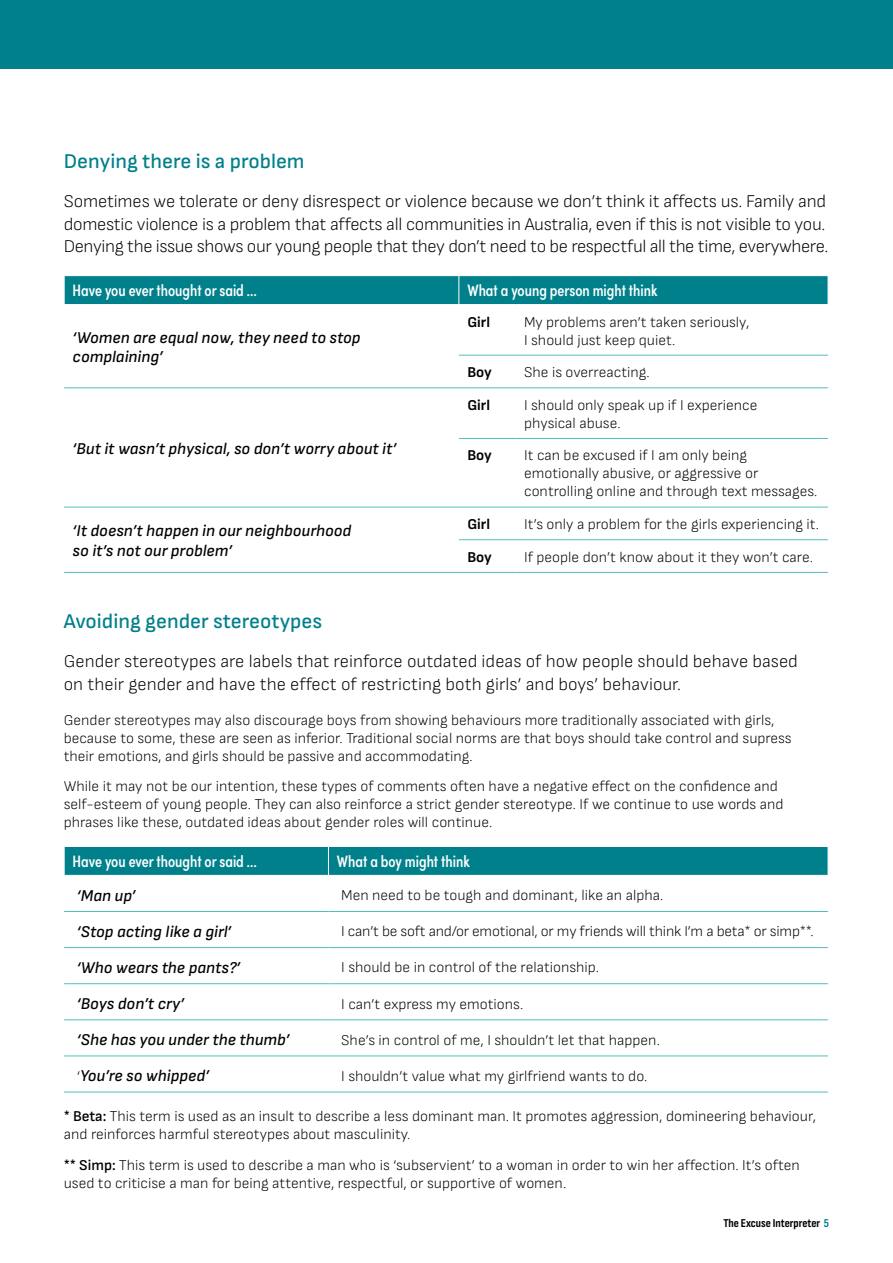
<style>
.page{position:relative;width:893px;height:1263px;background:#fff}
.page>*{position:absolute;margin:0;border:0;box-sizing:border-box;transform-origin:0 0}
.H3_Heading_3{font:500 21px "Sofia Sans";color:#00808b}
.P_Intro{font:300 18px/22.5px "Sofia Sans";letter-spacing:-.01em;color:#000}
.P_Body{font:italic 500 16.5px/19.8px "Sofia Sans";color:#000}
.P_Table_Header{font:500 16.5px "Sofia Pro Condensed";color:#fff}
.P_Body-2{font:300 15px/18px "Sofia Sans";color:#000}
.P_Body-3{font:700 15px "Sofia Sans";color:#000}
.t1{font:700 12px "Sofia Sans Condensed";color:#000}
.s1{font-weight:300;font-style:normal;font-size:15px}
.s2{font-weight:600}
.s3{color:#00808b}
</style>
<div class="page">
<div style="left:0;top:0;width:893px;height:68px;background:#00808b"></div>
<div style="left:64px;top:276px;width:764px;height:29px;background:#00808b"></div>
<hr style="left:459px;top:304px;width:57px;height:1px;background:#fff">
<hr style="left:516px;top:304px;width:312px;height:1px;background:#fff">
<hr style="left:64px;top:387px;width:395px;height:1px;background:#51c1b9">
<hr style="left:459px;top:355px;width:57px;height:1px;background:#51c1b9">
<hr style="left:516px;top:355px;width:312px;height:1px;background:#51c1b9">
<hr style="left:459px;top:387px;width:57px;height:1px;background:#51c1b9">
<hr style="left:516px;top:387px;width:312px;height:1px;background:#51c1b9">
<hr style="left:64px;top:507px;width:395px;height:1px;background:#51c1b9">
<hr style="left:459px;top:438px;width:57px;height:1px;background:#51c1b9">
<hr style="left:516px;top:438px;width:312px;height:1px;background:#51c1b9">
<hr style="left:459px;top:507px;width:57px;height:1px;background:#51c1b9">
<hr style="left:516px;top:507px;width:312px;height:1px;background:#51c1b9">
<hr style="left:64px;top:572px;width:395px;height:1px;background:#51c1b9">
<hr style="left:459px;top:539px;width:57px;height:1px;background:#51c1b9">
<hr style="left:516px;top:539px;width:312px;height:1px;background:#51c1b9">
<hr style="left:459px;top:572px;width:57px;height:1px;background:#51c1b9">
<hr style="left:516px;top:572px;width:312px;height:1px;background:#51c1b9">
<svg style="left:64px;top:846px;width:764px;height:29px;background:#0a858f"></svg>
<hr style="left:64px;top:911px;width:264px;height:1px;background:#51c1b9">
<hr style="left:328px;top:911px;width:500px;height:1px;background:#51c1b9">
<hr style="left:64px;top:947px;width:264px;height:1px;background:#51c1b9">
<hr style="left:328px;top:947px;width:500px;height:1px;background:#51c1b9">
<hr style="left:64px;top:983px;width:264px;height:1px;background:#51c1b9">
<hr style="left:328px;top:983px;width:500px;height:1px;background:#51c1b9">
<hr style="left:64px;top:1019px;width:264px;height:1px;background:#51c1b9">
<hr style="left:328px;top:1019px;width:500px;height:1px;background:#51c1b9">
<hr style="left:64px;top:1055px;width:264px;height:1px;background:#51c1b9">
<hr style="left:328px;top:1055px;width:500px;height:1px;background:#51c1b9">
<hr style="left:64px;top:1092px;width:264px;height:1px;background:#51c1b9">
<hr style="left:328px;top:1092px;width:500px;height:1px;background:#51c1b9">
<h2 class="H3_Heading_3" style="left:64px;top:149px;width:242px">Denying there is a problem</h2>
<p class="P_Intro" style="left:64px;top:190px;width:766px">Sometimes we tolerate or deny disrespect or violence because we don’t think it affects us. Family and domestic violence is a problem that affects all communities in Australia, even if this is not visible to you.<br>Denying the issue shows our young people that they don’t need to be respectful all the time, everywhere.</p>
<p class="P_Table_Header" style="left:73px;top:278px;width:186px">Have you ever thought or said …</p>
<p class="P_Table_Header" style="left:467px;top:278px;width:192px">What a young person might think</p>
<p class="P_Body" style="left:73px;top:327px;width:289px">‘Women are equal now, they need to stop complaining’</p>
<p class="P_Body-3" style="left:467px;top:313px;width:24px">Girl</p>
<p class="P_Body-2" style="left:524px;top:313px;width:227px">My problems aren’t taken seriously,<br>I should just keep quiet.</p>
<p class="P_Body-3" style="left:467px;top:363px;width:26px">Boy</p>
<p class="P_Body-2" style="left:524px;top:363px;width:127px">She is overreacting.</p>
<p class="P_Body" style="left:73px;top:438px;width:325px">‘But it wasn’t physical, so don’t worry about it’</p>
<p class="P_Body" style="left:73px;top:521px;width:280px">‘It doesn’t happen in our neighbourhood so it’s not our problem’</p>
<p class="P_Body-3" style="left:467px;top:396px;width:24px">Girl</p>
<p class="P_Body-2" style="left:524px;top:396px;width:235px">I should only speak up if I experience physical abuse.</p>
<p class="P_Body-3" style="left:467px;top:447px;width:26px">Boy</p>
<p class="P_Body-2" style="left:524px;top:446px;width:295px">It can be excused if I am only being emotionally abusive, or aggressive or controlling online and through text messages.</p>
<p class="P_Body-3" style="left:467px;top:515px;width:24px">Girl</p>
<p class="P_Body-2" style="left:524px;top:515px;width:296px">It’s only a problem for the girls experiencing it.</p>
<p class="P_Body-3" style="left:467px;top:548px;width:26px">Boy</p>
<p class="P_Body-2" style="left:524px;top:548px;width:290px">If people don’t know about it they won’t care.</p>
<h2 class="H3_Heading_3" style="left:64px;top:608px;width:260px">Avoiding gender stereotypes</h2>
<p class="P_Intro" style="left:64px;top:650px;width:736px">Gender stereotypes are labels that reinforce outdated ideas of how people should behave based on their gender and have the effect of restricting both girls’ and boys’ behaviour.</p>
<p class="P_Body-2" style="left:64px;top:710px;width:729px">Gender stereotypes may also discourage boys from showing behaviours more traditionally associated with girls, because to some, these are seen as inferior. Traditional social norms are that boys should take control and supress their emotions, and girls should be passive and accommodating.</p>
<p class="P_Body-2" style="left:64px;top:777px;width:721px">While it may not be our intention, these types of comments often have a negative effect on the confidence and self‑esteem of young people. They can also reinforce a strict gender stereotype. If we continue to use words and phrases like these, outdated ideas about gender roles will continue.</p>
<p class="P_Table_Header" style="left:73px;top:849px;width:186px">Have you ever thought or said …</p>
<p class="P_Table_Header" style="left:337px;top:849px;width:134px">What a boy might think</p>
<p class="P_Body" style="left:77px;top:885px;width:60px">‘Man up’</p>
<p class="P_Body-2" style="left:341px;top:886px;width:324px">Men need to be tough and dominant, like an alpha.</p>
<p class="P_Body" style="left:77px;top:922px;width:156px">‘Stop acting like a girl’</p>
<p class="P_Body-2" style="left:341px;top:922px;width:474px">I can’t be soft and/or emotional, or my friends will think I’m a beta* or simp**.</p>
<p class="P_Body" style="left:77px;top:958px;width:165px">‘Who wears the pants?’</p>
<p class="P_Body-2" style="left:341px;top:958px;width:259px">I should be in control of the relationship.</p>
<p class="P_Body" style="left:77px;top:994px;width:109px">‘Boys don’t cry’</p>
<p class="P_Body-2" style="left:341px;top:994px;width:184px">I can’t express my emotions.</p>
<p class="P_Body" style="left:77px;top:1030px;width:214px">‘She has you under the thumb’</p>
<p class="P_Body-2" style="left:341px;top:1031px;width:320px">She’s in control of me, I shouldn’t let that happen.</p>
<p class="P_Body" style="left:77px;top:1066px;width:134px"><span class="s1">‘</span>You’re so whipped’</p>
<p class="P_Body-2" style="left:341px;top:1067px;width:308px">I shouldn’t value what my girlfriend wants to do.</p>
<p class="P_Body-2" style="left:64px;top:1107px;width:754px"><span class="s2">* Beta:</span> This term is used as an insult to describe a less dominant man. It promotes aggression, domineering behaviour, and reinforces harmful stereotypes about masculinity.</p>
<p class="P_Body-2" style="left:64px;top:1156px;width:737px"><span class="s2">** Simp:</span> This term is used to describe a man who is ‘subservient’ to a woman in order to win her affection. It’s often used to criticise a man for being attentive, respectful, or supportive of women.</p>
<p class="t1" style="left:723px;top:1216px;width:107px">The Excuse Interpreter <span class="s3">5</span></p>
</div>
